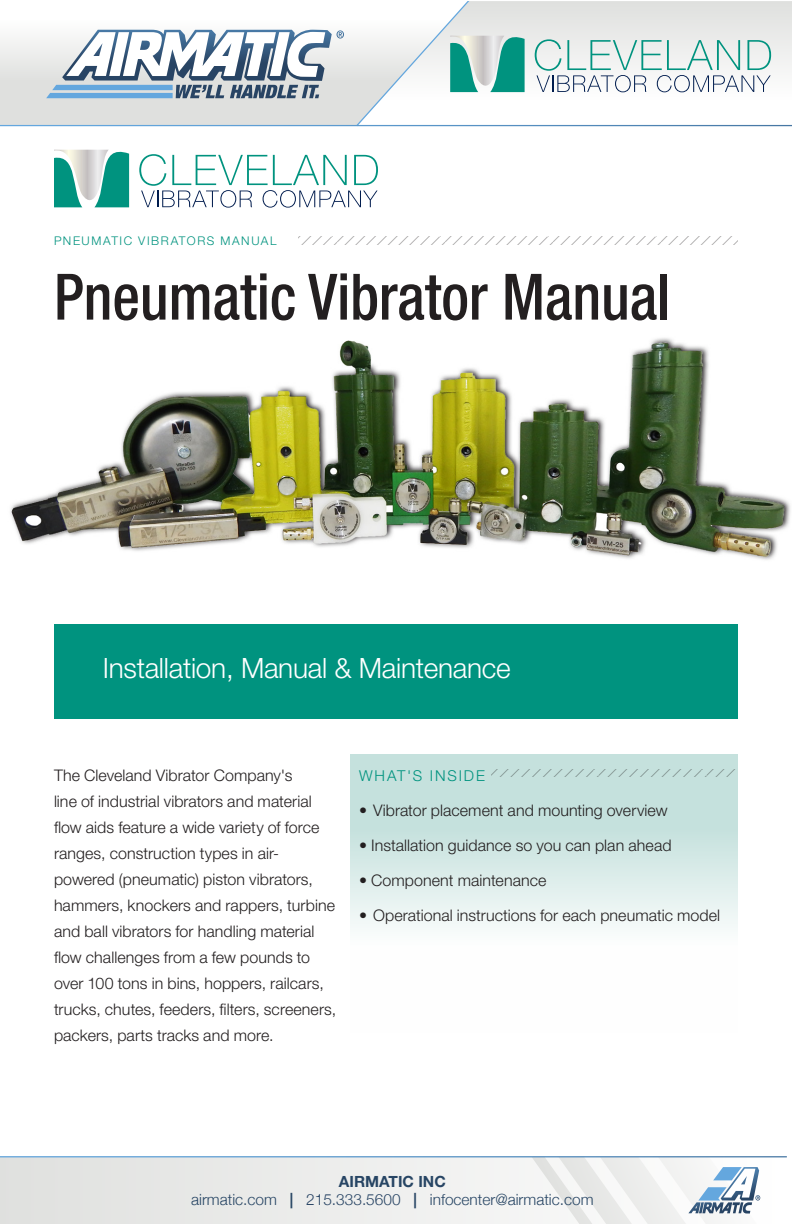
<style>
.page{position:relative;width:792px;height:1224px;background:#fff}
.page>*{position:absolute;margin:0;border:0;box-sizing:border-box;transform-origin:0 0}
.t1{font:500 condensed 64px "Helvetica Neue LT Std";color:#231f20;scale:.93 1}
.t2{font:300 28px "Helvetica Neue LT Std";letter-spacing:-.01em;color:#fff}
.t3{font:300 16px/26px "Helvetica Neue LT Std";letter-spacing:.005em;color:#231f20}
.t4{font:300 15.4px "Helvetica Neue";color:#274564}
.t5{font:700 15.4px "Helvetica Neue LT Std";color:#274564}
.t6{font:300 15px "Helvetica Neue LT Std";letter-spacing:.125em;color:#00937f}
.t7{font:300 12px "Helvetica Neue LT Std";letter-spacing:.135em;color:#00937f}
.s1{font-family:"Helvetica Neue LT Std";font-weight:700}
.s2{color:#284464}
</style>
<div class="page">
<img style="left:10px;top:338px;width:781px;height:222px">
<svg style="left:298px;top:237px;width:440px;height:7px"></svg>
<div style="left:54px;top:625px;width:684px;height:94px;background:#00937f"></div>
<div style="left:351px;top:754px;width:387px;height:279px;background:linear-gradient(to bottom,#badcd7,#fff)"></div>
<svg style="left:491px;top:770px;width:245px;height:7px;background:#bdd8d4"></svg>
<svg style="left:54px;top:149px;width:75px;height:58px;background:#67b7ab"></svg>
<svg style="left:139px;top:154px;width:239px;height:54px"></svg>
<svg style="left:525px;top:1px;width:267px;height:124px"></svg>
<svg style="left:0;top:29px;width:355px;height:96px;background:#e1e2e1"></svg>
<svg style="left:46px;top:30px;width:298px;height:68px"></svg>
<div style="left:0;top:1157px;width:787px;height:67px;background:#ebebea"></div>
<svg style="left:531px;top:1157px;width:229px;height:67px"></svg>
<svg style="left:355px;top:1px;width:170px;height:126px"></svg>
<svg style="left:535px;top:39px;width:236px;height:53px"></svg>
<p class="t7" style="left:54px;top:234px;width:224px">PNEUMATIC VIBRATORS MANUAL</p>
<p class="t1" style="left:54px;top:259px;width:664px">Pneumatic Vibrator Manual</p>
<p class="t2" style="left:103px;top:651px;width:409px">Installation, Manual &amp; Maintenance</p>
<p class="t3" style="left:54px;top:762px;width:284px">The Cleveland Vibrator Company's<br>line of industrial vibrators and material flow aids feature a wide variety of force ranges, construction types in air&shy;powered (pneumatic) piston vibrators, hammers, knockers and rappers, turbine and ball vibrators for handling material flow challenges from a few pounds to over 100 tons in bins, hoppers, railcars, trucks, chutes, feeders, filters, screeners, packers, parts tracks and more.</p>
<p class="t6" style="left:359px;top:766px;width:128px">WHAT'S INSIDE</p>
<p class="t3" style="left:359px;top:797px;width:310px">• Vibrator placement and mounting overview</p>
<p class="t3" style="left:359px;top:832px;width:314px">• Installation guidance so you can plan ahead</p>
<p class="t3" style="left:359px;top:867px;width:189px">• Component maintenance</p>
<p class="t3" style="left:359px;top:902px;width:363px">• Operational instructions for each pneumatic model</p>
<p class="t5" style="left:339px;top:1172px;width:108px">AIRMATIC INC</p>
<p class="t4" style="left:191px;top:1191px;width:404px">airmatic.com <span class="s1">|</span> <span class="s2">215.333.5600</span> <span class="s1">|</span> infocenter@airmatic.com</p>
</div>
